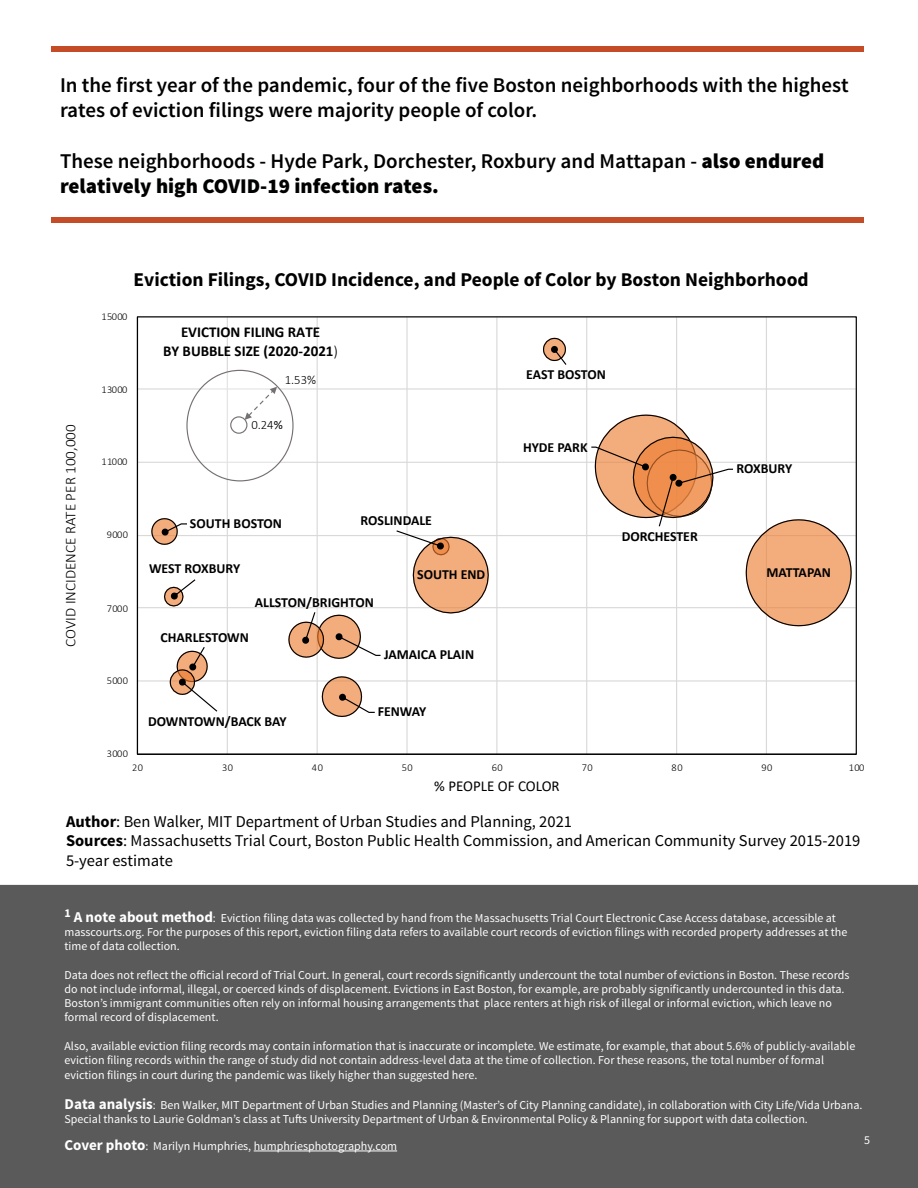
<style>
.page{position:relative;width:918px;height:1188px;background:#fff}
.page>*{position:absolute;margin:0;border:0;box-sizing:border-box;transform-origin:0 0}
.t1{font:600 21px/25.2px "Source Sans Pro";color:#000101}
.t2{font:300 21px "Calibri";color:#000}
.t3{font:700 19.5px "Source Sans Pro";color:#000}
.t4{font:16.5px/19.5px "Source Sans Pro";color:#000}
.t5{font:700 15.15px/18.6px "Calibri";color:#000;text-align:center}
.t6{font:15.15px "Calibri";color:#000}
.t7{font:300 15px "Calibri";color:#000}
.t8{font:700 13.95px "Calibri";color:#000}
.t9{font:300 12.75px "Calibri";color:#000}
.t10{font:12px/14.2px "Source Sans Pro";color:#fff}
.t11{font:300 10.5px "Calibri";letter-spacing:.05em;color:#000}
.s1{font-weight:900}
.s2{font-weight:300}
.s3{font-weight:400}
.s4{font-weight:700}
.s5{font-weight:700;font-size:15px}
</style>
<div class="page">
<div style="left:0;top:885px;width:918px;height:303px;background:#5a5a5a"></div>
<svg style="left:136px;top:316px;width:721px;height:439px"></svg>
<div style="left:187px;top:370px;width:106px;height:111px;background:#fff;border-radius:50%"></div>
<div style="left:230px;top:416px;width:17px;height:18px;border:1px solid #767171;border-radius:50%"></div>
<svg style="left:245px;top:387px;width:32px;height:33px"></svg>
<hr style="left:254px;top:1151px;width:143px;height:1px;background:#fff">
<div style="left:51px;top:46px;width:813px;height:6px;background:#c44d27"></div>
<div style="left:51px;top:218px;width:813px;height:6px;background:#c44d27"></div>
<h1 class="t1" style="left:60px;top:73px;width:790px">In the first year of the pandemic, four of the five Boston neighborhoods with the highest rates of eviction filings were majority people of color.</h1>
<h1 class="t1" style="left:60px;top:149px;width:766px">These neighborhoods - Hyde Park, Dorchester, Roxbury and Mattapan - <span class="s1">also endured relatively high COVID-19 infection rates.</span></h1>
<h2 class="t3" style="left:134px;top:267px;width:677px">Eviction Filings, COVID Incidence, and People of Color by Boston Neighborhood</h2>
<h1 class="t2" style="left:375px;top:278px;width:244px">BY BOSTON NEIGHBORHOOD</h1>
<p class="t7" style="left:61px;top:647px;width:224px;rotate:-90deg">COVID INCIDENCE RATE PER 100,000</p>
<p class="t11" style="left:102px;top:310px;width:28px">15000</p>
<p class="t11" style="left:102px;top:383px;width:28px">13000</p>
<p class="t11" style="left:102px;top:455px;width:28px">11000</p>
<p class="t11" style="left:107px;top:528px;width:23px">9000</p>
<p class="t11" style="left:107px;top:602px;width:23px">7000</p>
<p class="t11" style="left:107px;top:674px;width:23px">5000</p>
<p class="t11" style="left:107px;top:747px;width:23px">3000</p>
<p class="t5" style="left:163px;top:323px;width:176px">EVICTION FILING RATE<br>BY BUBBLE SIZE (2020-2021<span class="s2">)</span></p>
<p class="t9" style="left:285px;top:372px;width:33px">1.53%</p>
<p class="t9" style="left:251px;top:417px;width:33px">0.24<span class="s3">%</span></p>
<p class="t8" style="left:190px;top:514px;width:94px">SOUTH BOSTON</p>
<p class="t8" style="left:149px;top:559px;width:93px">WEST ROXBURY</p>
<p class="t8" style="left:361px;top:510px;width:73px">ROSLINDALE</p>
<p class="t8" style="left:417px;top:565px;width:70px">SOUTH END</p>
<p class="t8" style="left:255px;top:593px;width:121px">ALLSTON/BRIGHTON</p>
<p class="t8" style="left:161px;top:628px;width:90px">CHARLESTOWN</p>
<p class="t8" style="left:148px;top:711px;width:140px">DOWNTOWN/BACK BAY</p>
<p class="t8" style="left:384px;top:645px;width:91px">JAMAICA PLAIN</p>
<p class="t8" style="left:378px;top:702px;width:50px">FENWAY</p>
<p class="t8" style="left:526px;top:365px;width:81px">EAST BOSTON</p>
<p class="t8" style="left:523px;top:438px;width:66px">HYDE PARK</p>
<p class="t8" style="left:622px;top:526px;width:78px">DORCHESTER</p>
<p class="t8" style="left:737px;top:459px;width:57px">ROXBURY</p>
<p class="t8" style="left:767px;top:562px;width:66px">MATTAPAN</p>
<p class="t11" style="left:132px;top:761px;width:13px">20</p>
<p class="t11" style="left:222px;top:761px;width:13px">30</p>
<p class="t11" style="left:312px;top:761px;width:13px">40</p>
<p class="t11" style="left:402px;top:761px;width:13px">50</p>
<p class="t11" style="left:492px;top:761px;width:13px">60</p>
<p class="t11" style="left:582px;top:761px;width:13px">70</p>
<p class="t11" style="left:672px;top:761px;width:13px">80</p>
<p class="t11" style="left:762px;top:761px;width:13px">90</p>
<p class="t11" style="left:849px;top:761px;width:17px">100</p>
<p class="t6" style="left:434px;top:775px;width:127px">% PEOPLE OF COLOR</p>
<h3 class="t4" style="left:66px;top:812px;width:796px"><span class="s4">Author</span>: Ben Walker, MIT Department of Urban Studies and Planning, 2021<br><span class="s4">Sources</span>: Massachusetts Trial Court, Boston Public Health Commission, and American Community Survey 2015-2019<br>5-year estimate</h3>
<p class="t10" style="left:64px;top:911px;width:784px"><sup>1</sup> <span class="s5">A note about method</span>: Eviction filing data was collected by hand from the Massachusetts Trial Court Electronic Case Access database, accessible at masscourts.org. For the purposes of this report, eviction filing data refers to available court records of eviction filings with recorded property addresses at the time of data collection.</p>
<p class="t10" style="left:65px;top:968px;width:786px">Data does not reflect the official record of Trial Court. In general, court records significantly undercount the total number of evictions in Boston. These records do not include informal, illegal, or coerced kinds of displacement. Evictions in East Boston, for example, are probably significantly undercounted in this data.<br>Boston’s immigrant communities often rely on informal housing arrangements that place renters at high risk of illegal or informal eviction, which leave no formal record of displacement.</p>
<p class="t10" style="left:65px;top:1039px;width:792px">Also, available eviction filing records may contain information that is inaccurate or incomplete. We estimate, for example, that about 5.6% of publicly-available eviction filing records within the range of study did not contain address-level data at the time of collection. For these reasons, the total number of formal eviction filings in court during the pandemic was likely higher than suggested here.</p>
<p class="t10" style="left:64px;top:1098px;width:800px"><span class="s5">Data analysis</span>: Ben Walker, MIT Department of Urban Studies and Planning (Master’s of City Planning candidate), in collaboration with City Life/Vida Urbana.<br>Special thanks to Laurie Goldman’s class at Tufts University Department of Urban &amp; Environmental Policy &amp; Planning for support with data collection.</p>
<p class="t10" style="left:64px;top:1139px;width:334px"><span class="s5">Cover photo</span>: Marilyn Humphries, humphriesphotography.com</p>
<p class="t10" style="left:864px;top:1133px;width:7px">5</p>
</div>
